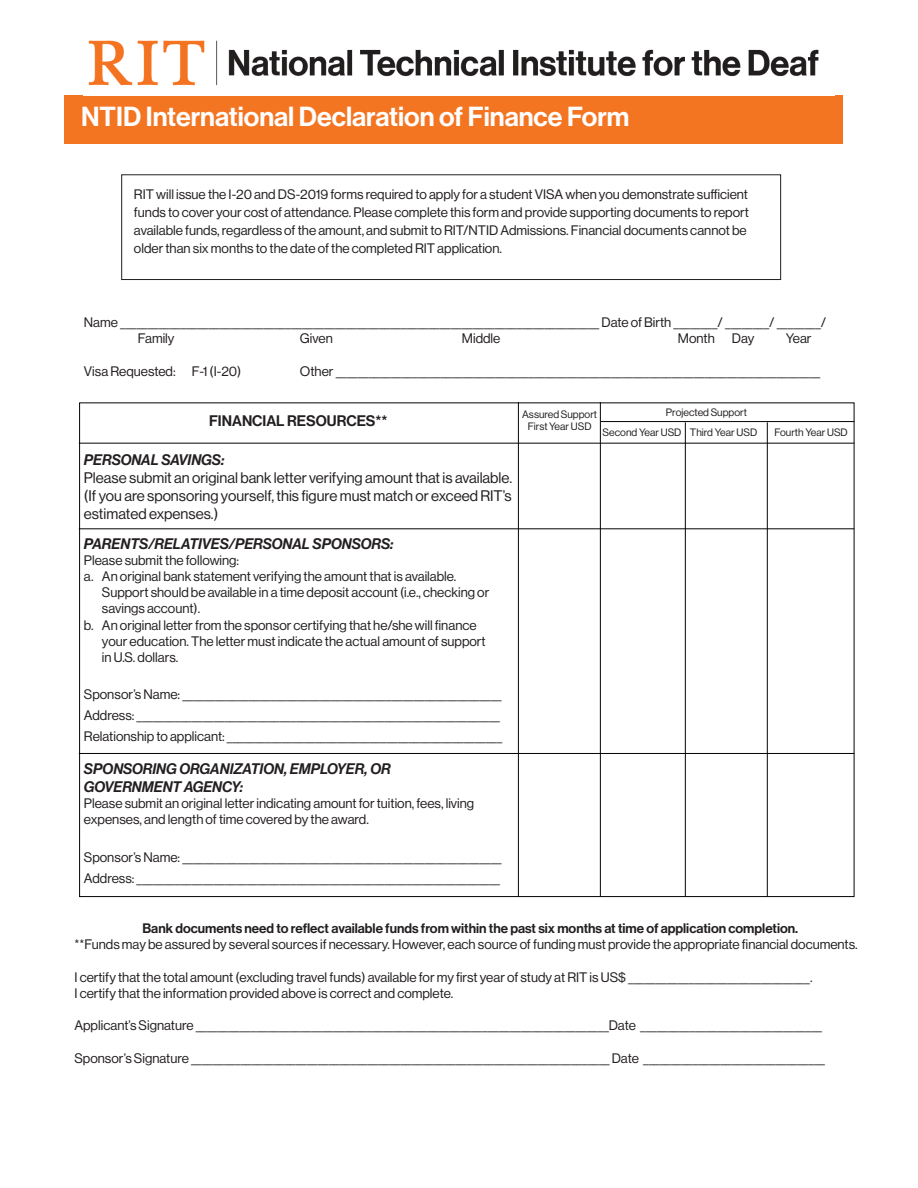
<style>
.page{position:relative;width:918px;height:1188px;background:#fff}
.page>*{position:absolute;margin:0;border:0;box-sizing:border-box;transform-origin:0 0}
.t1{font:27px "N Haas Grotesk DS Std 65 Md";color:#fff}
.t2{font:15px/18px "N Haas Grotesk DS Std 55 Rg";color:#231f20;text-align:justify}
.t3{font:15px "N Haas Grotesk DS Std 66 Md It";color:#231f20}
.t4{font:15px "N Haas Grotesk DS Std 65 Md";color:#231f20}
.t5{font:13.5px/18px "N Haas Grotesk DS Std 55 Rg";color:#231f20}
.t6{font:13.5px "N Haas Grotesk DS Std 65 Md";color:#231f20}
.t7{font:10.5px/12.6px "N Haas Grotesk DS Std 55 Rg";color:#231f20;text-align:center}
</style>
<div class="page">
<hr style="left:518px;top:402px;width:1px;height:495px;background:#040503">
<hr style="left:600px;top:402px;width:1px;height:495px;background:#040503">
<hr style="left:685px;top:422px;width:1px;height:475px;background:#040503">
<hr style="left:767px;top:422px;width:1px;height:475px;background:#040503">
<hr style="left:601px;top:421px;width:253px;height:1px;background:#040503">
<hr style="left:79px;top:753px;width:775px;height:1px;background:#040503">
<hr style="left:79px;top:443px;width:775px;height:1px;background:#040503">
<hr style="left:79px;top:529px;width:775px;height:1px;background:#040503">
<div style="left:64px;top:96px;width:779px;height:48px;background:#f47521"></div>
<div style="left:122px;top:175px;width:659px;height:105px;border:1px solid #231f20"></div>
<img style="left:88px;top:40px;width:731px;height:46px">
<p class="t1" style="left:81px;top:101px;width:550px">NTID International Declaration of Finance Form</p>
<p class="t5" style="left:134px;top:186px;width:616px">RIT will issue the I-20 and DS-2019 forms required to apply for a student VISA when you demonstrate sufficient funds to cover your cost of attendance. Please complete this form and provide supporting documents to report available funds, regardless of the amount, and submit to RIT/NTID Admissions. Financial documents cannot be older than six months to the date of the completed RIT application.</p>
<p class="t5" style="left:84px;top:313px;width:744px">Name _______________________________________________________________________________________ Date of Birth ________/ ________/ ________/</p>
<p class="t5" style="left:138px;top:330px;width:38px">Family</p>
<p class="t5" style="left:300px;top:330px;width:35px">Given</p>
<p class="t5" style="left:462px;top:330px;width:40px">Middle</p>
<p class="t5" style="left:678px;top:330px;width:38px">Month</p>
<p class="t5" style="left:732px;top:330px;width:24px">Day</p>
<p class="t5" style="left:786px;top:330px;width:27px">Year</p>
<p class="t5" style="left:84px;top:362px;width:159px">Visa Requested: F-1 (I-20)</p>
<p class="t5" style="left:300px;top:362px;width:522px">Other ________________________________________________________________________________________</p>
<p class="t4" style="left:209px;top:412px;width:180px">FINANCIAL RESOURCES**</p>
<p class="t7" style="left:522px;top:408px;width:76px">Assured Support<br>First Year USD</p>
<p class="t7" style="left:666px;top:406px;width:83px">Projected Support</p>
<p class="t7" style="left:603px;top:426px;width:80px">Second Year USD</p>
<p class="t7" style="left:690px;top:426px;width:69px">Third Year USD</p>
<p class="t7" style="left:775px;top:426px;width:75px">Fourth Year USD</p>
<p class="t3" style="left:84px;top:451px;width:142px">PERSONAL SAVINGS:</p>
<p class="t2" style="left:84px;top:469px;width:430px">Please submit an original bank letter verifying amount that is available. (If you are sponsoring yourself, this figure must match or exceed RIT’s estimated expenses.)</p>
<p class="t3" style="left:84px;top:535px;width:311px">PARENTS/RELATIVES/PERSONAL SPONSORS:</p>
<p class="t5" style="left:84px;top:551px;width:157px">Please submit the following:</p>
<p class="t5" style="left:84px;top:567px;width:374px">a. An original bank statement verifying the amount that is available.</p>
<p class="t5" style="left:102px;top:584px;width:389px">Support should be available in a time deposit account (i.e., checking or</p>
<p class="t5" style="left:102px;top:600px;width:100px">savings account).</p>
<p class="t5" style="left:84px;top:616px;width:394px">b. An original letter from the sponsor certifying that he/she will finance</p>
<p class="t5" style="left:102px;top:632px;width:385px">your education. The letter must indicate the actual amount of support</p>
<p class="t5" style="left:102px;top:648px;width:78px">in U.S. dollars.</p>
<p class="t5" style="left:84px;top:686px;width:419px">Sponsor’s Name: __________________________________________________________</p>
<p class="t5" style="left:84px;top:707px;width:418px">Address: __________________________________________________________________</p>
<p class="t5" style="left:84px;top:728px;width:420px">Relationship to applicant: __________________________________________________</p>
<p class="t3" style="left:84px;top:760px;width:308px">SPONSORING ORGANIZATION, EMPLOYER, OR</p>
<p class="t3" style="left:84px;top:778px;width:161px">GOVERNMENT AGENCY:</p>
<p class="t5" style="left:84px;top:795px;width:392px">Please submit an original letter indicating amount for tuition, fees, living</p>
<p class="t5" style="left:84px;top:811px;width:286px">expenses, and length of time covered by the award.</p>
<p class="t5" style="left:84px;top:848px;width:419px">Sponsor’s Name: __________________________________________________________</p>
<p class="t5" style="left:84px;top:869px;width:418px">Address: __________________________________________________________________</p>
<p class="t6" style="left:142px;top:921px;width:657px">Bank documents need to reflect available funds from within the past six months at time of application completion.</p>
<p class="t5" style="left:74px;top:936px;width:785px">**Funds may be assured by several sources if necessary. However, each source of funding must provide the appropriate financial documents.</p>
<p class="t5" style="left:74px;top:968px;width:740px">I certify that the total amount (excluding travel funds) available for my first year of study at RIT is US$ _________________________________.</p>
<p class="t5" style="left:74px;top:984px;width:380px">I certify that the information provided above is correct and complete.</p>
<p class="t5" style="left:74px;top:1017px;width:749px">Applicant’s Signature ___________________________________________________________________________Date _________________________________</p>
<p class="t5" style="left:74px;top:1049px;width:752px">Sponsor’s Signature ____________________________________________________________________________ Date _________________________________</p>
</div>
